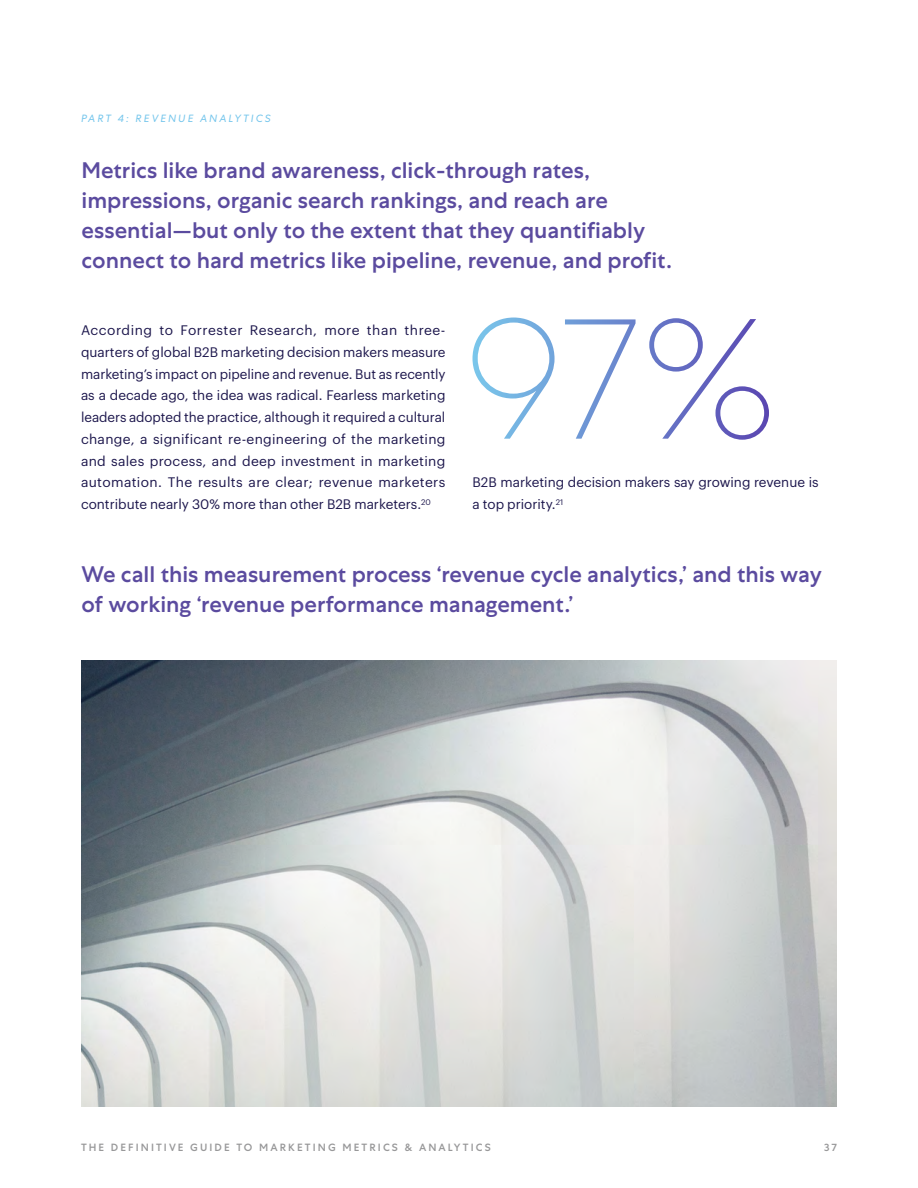
<style>
.page{position:relative;width:918px;height:1188px;background:#fff}
.page>*{position:absolute;margin:0;border:0;box-sizing:border-box;transform-origin:0 0}
.t1{font:500 22.5px/30px "Centra No 1";color:#5b4b9f}
.t2{font:13.5px/21.8px "Graphik";color:#1c164c;text-align:justify}
.t3{font:500 10.5px "Centra No 1";letter-spacing:.2em;color:#989899}
.t4{font:italic 10.5px "Centra No 1";letter-spacing:.2em;color:#76c6ec}
</style>
<div class="page">
<svg style="left:472px;top:318px;width:297px;height:122px"></svg>
<img style="left:81px;top:661px;width:756px;height:446px">
<p class="t4" style="left:81px;top:112px;width:191px">PART 4: REVENUE ANALYTICS</p>
<h1 class="t1" style="left:82px;top:155px;width:592px">Metrics like brand awareness, click-through rates, impressions, organic search rankings, and reach are essential—but only to the extent that they quantifiably connect to hard metrics like pipeline, revenue, and profit.</h1>
<p class="t2" style="left:81px;top:318px;width:366px">According to Forrester Research, more than three&shy;quarters of global B2B marketing decision makers measure marketing’s impact on pipeline and revenue. But as recently as a decade ago, the idea was radical. Fearless marketing leaders adopted the practice, although it required a cultural change, a significant re-engineering of the marketing and sales process, and deep investment in marketing automation. The results are clear; revenue marketers contribute nearly 30% more than other B2B marketers.<sup>20</sup></p>
<p class="t2" style="left:472px;top:471px;width:348px">B2B marketing decision makers say growing revenue is a top priority.<sup>21</sup></p>
<h1 class="t1" style="left:82px;top:559px;width:742px">We call this measurement process ‘revenue cycle analytics,’ and this way of working ‘revenue performance management.’</h1>
<p class="t3" style="left:81px;top:1141px;width:411px">THE DEFINITIVE GUIDE TO MARKETING METRICS &amp; ANALYTICS</p>
<p class="t3" style="left:824px;top:1141px;width:14px">37</p>
</div>
